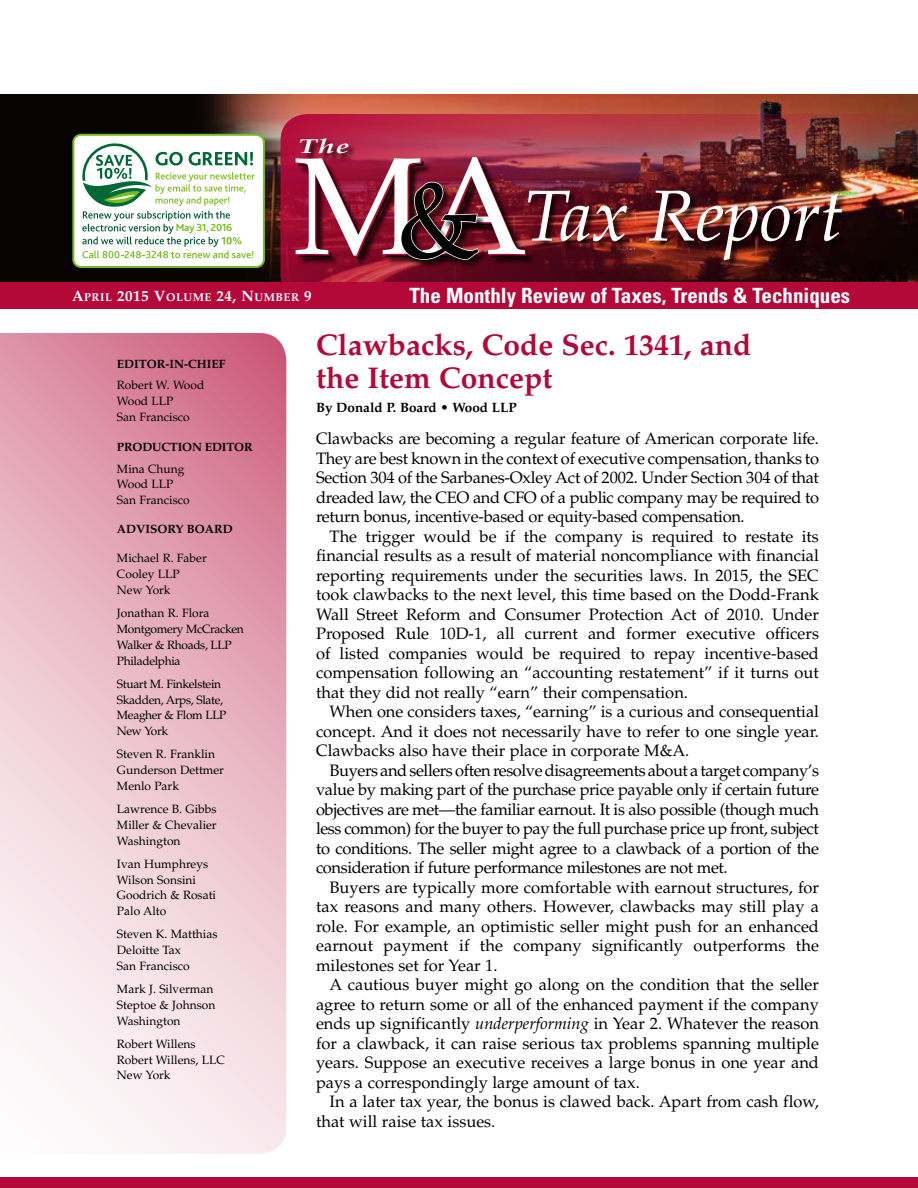
<style>
.page{position:relative;width:918px;height:1188px;background:#fff}
.page>*{position:absolute;margin:0;border:0;box-sizing:border-box;transform-origin:0 0}
.t1{font:italic 72px "Palatino";color:#fff}
.H1_A{font:700 30px/33px "Palatino";color:#b30838}
.t2{font:700 condensed 21px "Univers";color:#fff}
.t3{font:italic 700 20.25px "Palatino";color:#fff;scale:1.47 1}
.Body_A{font:16.5px/19.5px "Palatino";color:#000;text-align:justify}
.Body_A_f{font:16.5px/19.5px "Palatino";letter-spacing:-.02em;color:#000;text-align:justify}
.Byline_A{font:700 13.5px "Palatino";color:#000}
.t4{font:12px/15.8px "Palatino";color:#000}
.t5{font:12px/15.8px "Palatino";letter-spacing:-.03em;color:#000}
.t6{font:700 12px "Palatino";color:#000}
.t7{font:700 11.25px "Palatino";letter-spacing:.045em;color:#fff}
.t8{font:700 10.8px "Bliss 2";letter-spacing:-.035em;color:#77bc1f}
.s1{font-style:normal;font-size:138px}
.s2{font-style:normal;font-size:108px;color:#000}
.s3{font-size:15px}
.s4{font-style:italic}
</style>
<div class="page">
<svg style="left:0;top:333px;width:286px;height:821px;background:#eabecb"></svg>
<div style="left:0;top:1177px;width:918px;height:11px;background:#b30838"></div>
<img style="left:0;top:95px;width:918px;height:187px">
<div style="left:0;top:282px;width:918px;height:27px;background:#b30838"></div>
<img style="left:280px;top:114px;width:638px;height:168px">
<div style="left:301px;top:139px;width:56px;height:23px;background:#000;opacity:.75"></div>
<div style="left:528px;top:192px;width:323px;height:76px;background:#000;opacity:.75"></div>
<div style="left:299px;top:161px;width:237px;height:106px;background:#000;opacity:.75"></div>
<div style="left:401px;top:183px;width:86px;height:85px;background:#000;opacity:.75"></div>
<img style="left:400px;top:181px;width:80px;height:80px">
<div style="left:73px;top:135px;width:191px;height:132px;background:#fff;border-radius:8px"></div>
<div style="left:72px;top:134px;width:193px;height:134px;border:2px solid #77bc1f;border-radius:8px"></div>
<svg style="left:82px;top:143px;width:173px;height:115px"></svg>
<p class="t8" style="left:176px;top:221px;width:58px">May 31, 2016</p>
<p class="t3" style="left:299px;top:135px;width:36px">The</p>
<h1 class="t1" style="left:293px;top:174px;width:552px"><span class="s1">MA</span><span class="s2">&amp;</span> Tax Report</h1>
<p class="t7" style="left:72px;top:290px;width:241px"><span class="s3">A</span>PRIL <span class="s3">2015 V</span>OLUME <span class="s3">24, N</span>UMBER <span class="s3">9</span></p>
<p class="t2" style="left:409px;top:282px;width:442px">The Monthly Review of Taxes, Trends &amp; Techniques</p>
<p class="t6" style="left:117px;top:357px;width:110px">EDITOR-IN-CHIEF</p>
<p class="t4" style="left:117px;top:378px;width:89px">Robert W. Wood<br>Wood LLP<br>San Francisco</p>
<p class="t6" style="left:117px;top:440px;width:137px">PRODUCTION EDITOR</p>
<p class="t4" style="left:117px;top:461px;width:74px">Mina Chung<br>Wood LLP<br>San Francisco</p>
<p class="t6" style="left:117px;top:522px;width:117px">ADVISORY BOARD</p>
<p class="t4" style="left:117px;top:550px;width:91px;line-height:16.2px">Michael R. Faber<br>Cooley LLP<br>New York</p>
<p class="t5" style="left:117px;top:606px;width:128px">Jonathan R. Flora<br>Montgomery McCracken<br>Walker &amp; Rhoads, LLP<br>Philadelphia</p>
<p class="t5" style="left:117px;top:676px;width:111px">Stuart M. Finkelstein<br>Skadden, Arps, Slate,<br>Meagher &amp; Flom LLP<br>New York</p>
<p class="t4" style="left:117px;top:747px;width:109px">Steven R. Franklin<br>Gunderson Dettmer<br>Menlo Park</p>
<p class="t4" style="left:117px;top:801px;width:101px;text-align:justify">Lawrence B. Gibbs Miller &amp; Chevalier Washington</p>
<p class="t4" style="left:117px;top:856px;width:101px">Ivan Humphreys<br>Wilson Sonsini<br>Goodrich &amp; Rosati<br>Palo Alto</p>
<p class="t4" style="left:117px;top:927px;width:102px">Steven K. Matthias<br>Deloitte Tax<br>San Francisco</p>
<p class="t4" style="left:117px;top:981px;width:100px">Mark J. Silverman<br>Steptoe &amp; Johnson<br>Washington</p>
<p class="t4" style="left:117px;top:1036px;width:110px">Robert Willens<br>Robert Willens, LLC<br>New York</p>
<p class="H1_A" style="left:316px;top:329px;width:437px">Clawbacks, Code Sec. 1341, and the Item Concept</p>
<p class="Byline_A" style="left:316px;top:400px;width:202px">By Donald P. Board • Wood LLP</p>
<p class="Body_A_f" style="left:316px;top:429px;width:505px">Clawbacks are becoming a regular feature of American corporate life.<br>They are best known in the context of executive compensation, thanks to Section 304 of the Sarbanes-Oxley Act of 2002. Under Section 304 of that dreaded law, the CEO and CFO of a public company may be required to return bonus, incentive-based or equity-based compensation.</p>
<p class="Body_A" style="left:316px;top:526px;width:505px;text-indent:14px">The trigger would be if the company is required to restate its financial results as a result of material noncompliance with financial reporting requirements under the securities laws. In 2015, the SEC took clawbacks to the next level, this time based on the Dodd-Frank Wall Street Reform and Consumer Protection Act of 2010. Under Proposed Rule 10D-1, all current and former executive officers of listed companies would be required to repay incentive-based compensation following an “accounting restatement” if it turns out that they did not really “earn” their compensation.</p>
<p class="Body_A" style="left:316px;top:702px;width:505px;text-indent:14px">When one considers taxes, “earning” is a curious and consequential concept. And it does not necessarily have to refer to one single year.<br>Clawbacks also have their place in corporate M&amp;A.</p>
<p class="Body_A" style="left:316px;top:760px;width:505px;text-indent:14px">Buyers and sellers often resolve disagreements about a target company’s value by making part of the purchase price payable only if certain future objectives are met—the familiar earnout. It is also possible (though much less common) for the buyer to pay the full purchase price up front, subject to conditions. The seller might agree to a clawback of a portion of the consideration if future performance milestones are not met.</p>
<p class="Body_A" style="left:316px;top:877px;width:505px;text-indent:14px">Buyers are typically more comfortable with earnout structures, for tax reasons and many others. However, clawbacks may still play a role. For example, an optimistic seller might push for an enhanced earnout payment if the company significantly outperforms the milestones set for Year 1.</p>
<p class="Body_A" style="left:316px;top:975px;width:504px;text-indent:14px">A cautious buyer might go along on the condition that the seller agree to return some or all of the enhanced payment if the company ends up significantly <span class="s4">underperforming</span> in Year 2. Whatever the reason for a clawback, it can raise serious tax problems spanning multiple years. Suppose an executive receives a large bonus in one year and pays a correspondingly large amount of tax.</p>
<p class="Body_A" style="left:316px;top:1092px;width:504px;text-indent:14px">In a later tax year, the bonus is clawed back. Apart from cash flow, that will raise tax issues.</p>
</div>
